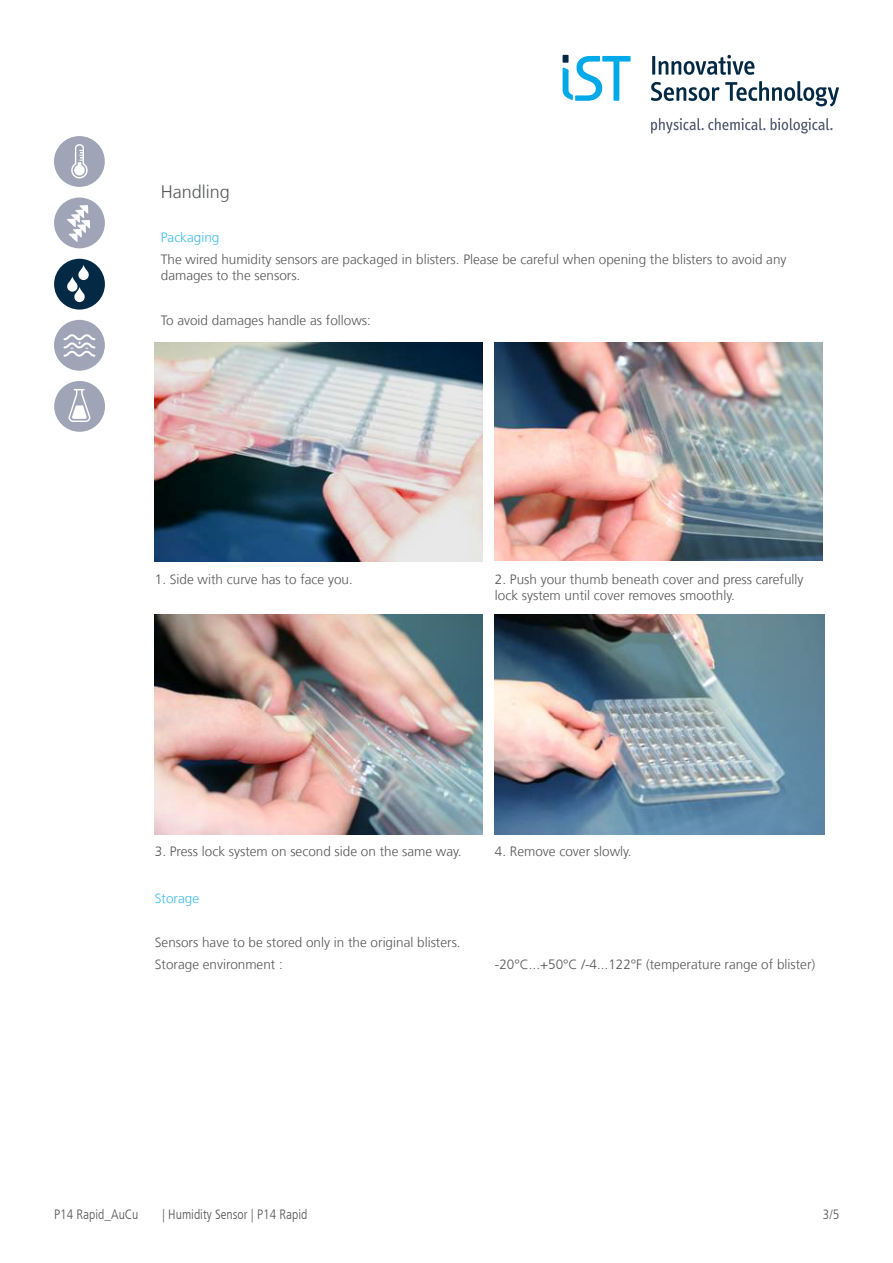
<style>
.page{position:relative;width:893px;height:1263px;background:#fff}
.page>*{position:absolute;margin:0;border:0;box-sizing:border-box;transform-origin:0 0}
.t1{font:300 18px "Frutiger LT Com";color:#57585a}
.t2{font:300 13.5px/16.2px "Frutiger LT Com";color:#57585a}
.t3{font:300 condensed 13.5px "Frutiger LT Com";color:#57585a}
.t4{font:300 13.5px "Frutiger LT Com";color:#3dbced}
</style>
<div class="page">
<img style="left:155px;top:343px;width:328px;height:219px">
<img style="left:495px;top:343px;width:328px;height:218px">
<img style="left:155px;top:615px;width:328px;height:219px">
<img style="left:495px;top:615px;width:330px;height:219px">
<svg style="left:651px;top:81px;width:188px;height:26px"></svg>
<hr style="left:652px;top:56px;width:3px;height:19px;background:#042944">
<svg style="left:659px;top:55px;width:95px;height:20px"></svg>
<svg style="left:771px;top:118px;width:62px;height:16px"></svg>
<svg style="left:651px;top:118px;width:114px;height:16px"></svg>
<div style="left:563px;top:55px;width:5px;height:8px;background:#042944"></div>
<svg style="left:563px;top:56px;width:68px;height:45px"></svg>
<svg style="left:54px;top:136px;width:51px;height:51px"></svg>
<div style="left:54px;top:197px;width:51px;height:51px;background:#9fa4b6;border-radius:50%"></div>
<svg style="left:67px;top:205px;width:23px;height:37px"></svg>
<div style="left:54px;top:259px;width:51px;height:51px;background:#042944;border-radius:50%"></div>
<svg style="left:67px;top:265px;width:22px;height:37px"></svg>
<div style="left:54px;top:320px;width:51px;height:51px;background:#9fa4b6;border-radius:50%"></div>
<svg style="left:64px;top:334px;width:31px;height:23px"></svg>
<div style="left:54px;top:381px;width:51px;height:51px;background:#9fa4b6;border-radius:50%"></div>
<svg style="left:69px;top:389px;width:21px;height:33px"></svg>
<h1 class="t1" style="left:161px;top:181px;width:71px">Handling</h1>
<p class="t4" style="left:161px;top:229px;width:60px">Packaging</p>
<p class="t2" style="left:161px;top:251px;width:627px">The wired humidity sensors are packaged in blisters. Please be careful when opening the blisters to avoid any damages to the sensors.</p>
<p class="t2" style="left:161px;top:312px;width:212px">To avoid damages handle as follows:</p>
<p class="t2" style="left:155px;top:571px;width:200px">1. Side with curve has to face you.</p>
<p class="t2" style="left:495px;top:571px;width:310px">2. Push your thumb beneath cover and press carefully lock system until cover removes smoothly.</p>
<p class="t2" style="left:155px;top:843px;width:308px">3. Press lock system on second side on the same way.</p>
<p class="t2" style="left:495px;top:843px;width:138px">4. Remove cover slowly.</p>
<p class="t4" style="left:155px;top:890px;width:46px">Storage</p>
<p class="t2" style="left:155px;top:931px;width:307px;line-height:22.2px">Sensors have to be stored only in the original blisters.<br>Storage environment :</p>
<p class="t2" style="left:495px;top:956px;width:322px">-20°C...+50°C /-4...122°F (temperature range of blister)</p>
<p class="t3" style="left:54px;top:1209px;width:86px">P14 Rapid_AuCu</p>
<p class="t3" style="left:162px;top:1209px;width:147px">| Humidity Sensor | P14 Rapid</p>
<p class="t3" style="left:823px;top:1209px;width:18px">3/5</p>
</div>
